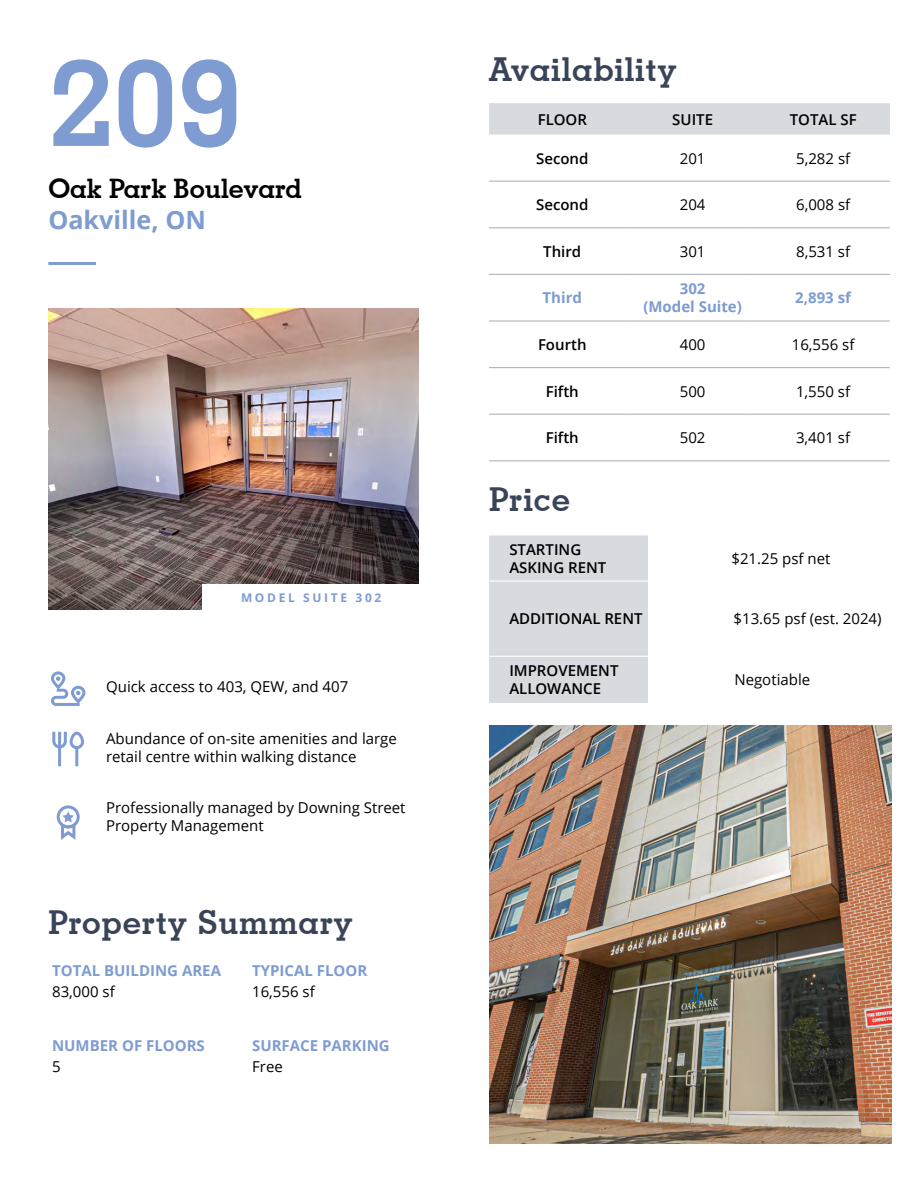
<style>
.page{position:relative;width:918px;height:1188px;background:#fff}
.page>*{position:absolute;margin:0;border:0;box-sizing:border-box;transform-origin:0 0}
.t1{font:700 120.9px "Geometric Slab 703 BT";color:#7e9cd1}
.t2{font:700 33px "Geometric Slab 703 BT";letter-spacing:.025em;color:#3a4458}
.t3{font:700 26.85px "Geometric Slab 703 BT";color:#000}
.t4{font:700 25.2px "Open Sans";color:#7e9cd1}
.t5{font:15px/18px "Open Sans";color:#000}
.t6{font:600 15px/18px "Open Sans";color:#000}
.t7{font:700 15px/18px "Open Sans";color:#7e9cd1;text-align:center}
.t8{font:700 12px "Open Sans";letter-spacing:.22em;color:#7e9cd1}
</style>
<div class="page">
<img style="left:489px;top:725px;width:402px;height:418px">
<img style="left:48px;top:308px;width:370px;height:302px">
<div style="left:489px;top:103px;width:401px;height:32px;background:#d7dade"></div>
<hr style="left:489px;top:181px;width:140px;height:1px;background:#b1b4b6">
<hr style="left:489px;top:227px;width:140px;height:1px;background:#b1b4b6">
<hr style="left:489px;top:274px;width:140px;height:1px;background:#b1b4b6">
<hr style="left:489px;top:320px;width:140px;height:2px;background:#b1b4b6">
<hr style="left:489px;top:367px;width:140px;height:1px;background:#b1b4b6">
<hr style="left:489px;top:414px;width:140px;height:1px;background:#b1b4b6">
<hr style="left:489px;top:460px;width:140px;height:1px;background:#b1b4b6">
<hr style="left:629px;top:367px;width:121px;height:1px;background:#b1b4b6">
<hr style="left:629px;top:414px;width:121px;height:1px;background:#b1b4b6">
<hr style="left:629px;top:460px;width:121px;height:1px;background:#b1b4b6">
<hr style="left:750px;top:367px;width:140px;height:1px;background:#b1b4b6">
<hr style="left:750px;top:414px;width:140px;height:1px;background:#b1b4b6">
<hr style="left:750px;top:460px;width:140px;height:1px;background:#b1b4b6">
<hr style="left:629px;top:181px;width:121px;height:1px;background:#b1b4b6">
<hr style="left:629px;top:227px;width:121px;height:1px;background:#b1b4b6">
<hr style="left:629px;top:274px;width:121px;height:1px;background:#b1b4b6">
<hr style="left:750px;top:181px;width:140px;height:1px;background:#b1b4b6">
<hr style="left:750px;top:227px;width:140px;height:1px;background:#b1b4b6">
<hr style="left:750px;top:274px;width:140px;height:1px;background:#b1b4b6">
<hr style="left:629px;top:320px;width:121px;height:2px;background:#b1b4b6">
<hr style="left:750px;top:320px;width:140px;height:2px;background:#b1b4b6">
<div style="left:489px;top:535px;width:159px;height:168px;background:#d7dade"></div>
<hr style="left:489px;top:580px;width:159px;height:2px;background:#fff">
<hr style="left:489px;top:656px;width:159px;height:1px;background:#fff">
<hr style="left:48px;top:262px;width:48px;height:3px;background:#7e9cd1">
<svg style="left:52px;top:731px;width:32px;height:36px"></svg>
<div style="left:51px;top:671px;width:14px;height:18px;border:3px solid #7e9cd1;border-radius:6px"></div>
<svg style="left:56px;top:677px;width:4px;height:4px"></svg>
<div style="left:71px;top:686px;width:14px;height:17px;border:3px solid #7e9cd1;border-radius:6px"></div>
<svg style="left:51px;top:687px;width:32px;height:19px"></svg>
<svg style="left:56px;top:805px;width:24px;height:35px"></svg>
<div style="left:202px;top:584px;width:218px;height:27px;background:#fff"></div>
<h1 class="t1" style="left:48px;top:29px;width:196px">209</h1>
<h3 class="t3" style="left:48px;top:173px;width:255px">Oak Park Boulevard</h3>
<h3 class="t4" style="left:48px;top:202px;width:159px">Oakville, ON</h3>
<p class="t8" style="left:241px;top:590px;width:142px">MODEL SUITE 302</p>
<p class="t5" style="left:106px;top:677px;width:244px">Quick access to 403, QEW, and 407</p>
<p class="t5" style="left:106px;top:729px;width:292px">Abundance of on-site amenities and large retail centre within walking distance</p>
<p class="t5" style="left:106px;top:798px;width:301px">Professionally managed by Downing Street<br>Property Management</p>
<h2 class="t2" style="left:48px;top:903px;width:306px">Property Summary</h2>
<p class="t7" style="left:52px;top:961px;width:170px">TOTAL BUILDING AREA</p>
<p class="t5" style="left:52px;top:982px;width:64px">83,000 sf</p>
<p class="t7" style="left:52px;top:1036px;width:154px">NUMBER OF FLOORS</p>
<p class="t5" style="left:52px;top:1058px;width:10px">5</p>
<p class="t7" style="left:252px;top:961px;width:117px">TYPICAL FLOOR</p>
<p class="t5" style="left:252px;top:982px;width:64px">16,556 sf</p>
<p class="t7" style="left:252px;top:1036px;width:139px">SURFACE PARKING</p>
<p class="t5" style="left:252px;top:1058px;width:32px">Free</p>
<h2 class="t2" style="left:489px;top:49px;width:189px">Availability</h2>
<p class="t6" style="left:538px;top:110px;width:51px">FLOOR</p>
<p class="t6" style="left:672px;top:110px;width:42px">SUITE</p>
<p class="t6" style="left:790px;top:110px;width:68px">TOTAL SF</p>
<p class="t6" style="left:536px;top:149px;width:54px">Second</p>
<p class="t5" style="left:680px;top:149px;width:27px">201</p>
<p class="t5" style="left:796px;top:149px;width:56px">5,282 sf</p>
<p class="t6" style="left:536px;top:195px;width:54px">Second</p>
<p class="t5" style="left:680px;top:195px;width:27px">204</p>
<p class="t5" style="left:796px;top:195px;width:56px">6,008 sf</p>
<p class="t6" style="left:543px;top:242px;width:40px">Third</p>
<p class="t5" style="left:680px;top:242px;width:27px">301</p>
<p class="t5" style="left:796px;top:242px;width:56px">8,531 sf</p>
<p class="t7" style="left:543px;top:289px;width:41px">Third</p>
<p class="t7" style="left:643px;top:280px;width:100px">302<br>(Model Suite)</p>
<p class="t7" style="left:795px;top:289px;width:57px">2,893 sf</p>
<p class="t6" style="left:538px;top:335px;width:50px">Fourth</p>
<p class="t5" style="left:680px;top:335px;width:27px">400</p>
<p class="t5" style="left:792px;top:335px;width:64px">16,556 sf</p>
<p class="t6" style="left:546px;top:382px;width:35px">Fifth</p>
<p class="t5" style="left:680px;top:382px;width:27px">500</p>
<p class="t5" style="left:796px;top:382px;width:56px">1,550 sf</p>
<p class="t6" style="left:546px;top:429px;width:35px">Fifth</p>
<p class="t5" style="left:680px;top:428px;width:27px">502</p>
<p class="t5" style="left:796px;top:428px;width:56px">3,401 sf</p>
<h2 class="t2" style="left:489px;top:479px;width:82px">Price</h2>
<p class="t6" style="left:509px;top:540px;width:99px">STARTING<br>ASKING RENT</p>
<p class="t5" style="left:731px;top:549px;width:101px">$21.25 psf net</p>
<p class="t6" style="left:509px;top:610px;width:135px">ADDITIONAL RENT</p>
<p class="t5" style="left:734px;top:610px;width:150px">$13.65 psf (est. 2024)</p>
<p class="t6" style="left:509px;top:662px;width:111px">IMPROVEMENT<br>ALLOWANCE</p>
<p class="t5" style="left:734px;top:670px;width:77px">Negotiable</p>
</div>
